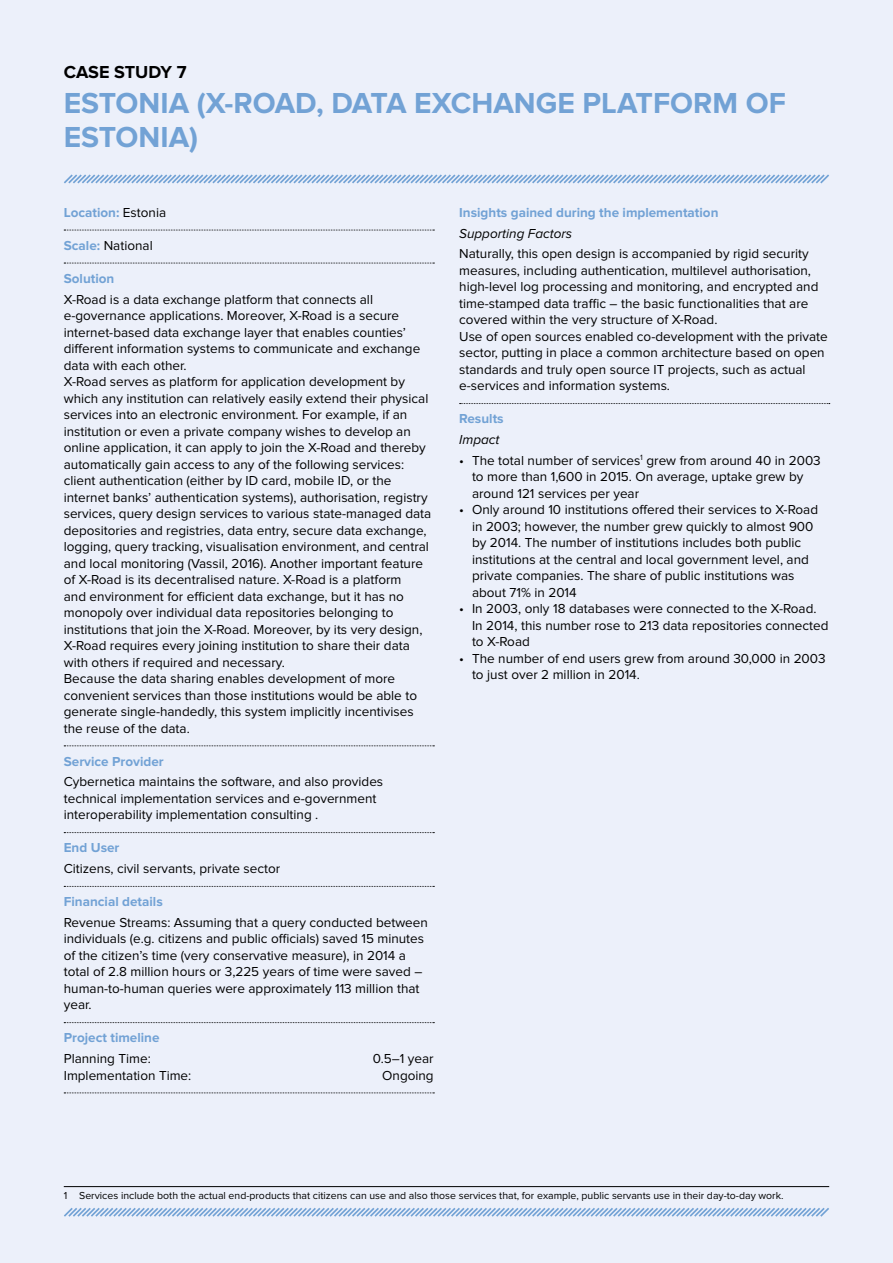
<style>
.page{position:relative;width:893px;height:1263px;background:#ecf0fa}
.page>*{position:absolute;margin:0;border:0;box-sizing:border-box;transform-origin:0 0}
.t1{font:700 30px/34.5px "Proxima Nova";color:#72a2d5}
.t2{font:700 18px "Proxima Nova";letter-spacing:-.005em;color:#000}
.t3{font:13.5px/16.5px "Proxima Nova";color:#000}
.t4{font:700 13.5px "Proxima Nova";color:#72a2d5}
.t5{font:italic 13.5px "Proxima Nova";color:#000}
.t6{font:10.5px "Proxima Nova";color:#000}
.s1{font-weight:400;color:#000}
.s2{font-weight:700;color:#72a2d5}
</style>
<div class="page">
<svg style="left:64px;top:1208px;width:765px;height:9px"></svg>
<svg style="left:64px;top:230px;width:370px;height:1px"></svg>
<svg style="left:64px;top:263px;width:370px;height:1px"></svg>
<svg style="left:64px;top:745px;width:370px;height:1px"></svg>
<svg style="left:64px;top:832px;width:370px;height:1px"></svg>
<svg style="left:64px;top:886px;width:370px;height:1px"></svg>
<svg style="left:64px;top:1022px;width:370px;height:1px"></svg>
<svg style="left:64px;top:1092px;width:370px;height:1px"></svg>
<hr style="left:64px;top:1186px;width:765px;height:1px;background:#000">
<svg style="left:460px;top:403px;width:370px;height:1px"></svg>
<svg style="left:64px;top:174px;width:765px;height:10px"></svg>
<h2 class="t2" style="left:64px;top:62px;width:124px">CASE STUDY 7</h2>
<h1 class="t1" style="left:64px;top:86px;width:724px">ESTONIA (X-ROAD, DATA EXCHANGE PLATFORM OF<br>ESTONIA)</h1>
<p class="t4" style="left:64px;top:205px;width:104px">Location: <span class="s1">Estonia</span></p>
<p class="t3" style="left:64px;top:238px;width:90px"><span class="s2">Scale:</span> National</p>
<p class="t4" style="left:64px;top:271px;width:52px">Solution</p>
<p class="t3" style="left:64px;top:291px;width:369px">X-Road is a data exchange platform that connects all e-governance applications. Moreover, X-Road is a secure internet-based data exchange layer that enables counties’ different information systems to communicate and exchange data with each other.<br>X-Road serves as platform for application development by which any institution can relatively easily extend their physical services into an electronic environment. For example, if an institution or even a private company wishes to develop an online application, it can apply to join the X-Road and thereby automatically gain access to any of the following services: client authentication (either by ID card, mobile ID, or the internet banks’ authentication systems), authorisation, registry services, query design services to various state-managed data depositories and registries, data entry, secure data exchange, logging, query tracking, visualisation environment, and central and local monitoring (Vassil, 2016). Another important feature of X-Road is its decentralised nature. X-Road is a platform<br>and environment for efficient data exchange, but it has no monopoly over individual data repositories belonging to institutions that join the X-Road. Moreover, by its very design, X-Road requires every joining institution to share their data with others if required and necessary.<br>Because the data sharing enables development of more convenient services than those institutions would be able to generate single-handedly, this system implicitly incentivises the reuse of the data.</p>
<p class="t4" style="left:64px;top:753px;width:102px">Service Provider</p>
<p class="t3" style="left:64px;top:774px;width:321px">Cybernetica maintains the software, and also provides technical implementation services and e-government interoperability implementation consulting .</p>
<p class="t4" style="left:64px;top:840px;width:57px">End User</p>
<p class="t3" style="left:64px;top:861px;width:218px">Citizens, civil servants, private sector</p>
<p class="t4" style="left:64px;top:894px;width:100px">Financial details</p>
<p class="t3" style="left:64px;top:915px;width:366px">Revenue Streams: Assuming that a query conducted between individuals (e.g. citizens and public officials) saved 15 minutes of the citizen’s time (very conservative measure), in 2014 a total of 2.8 million hours or 3,225 years of time were saved – human-to-human queries were approximately 113 million that year.</p>
<p class="t4" style="left:64px;top:1030px;width:97px">Project timeline</p>
<p class="t3" style="left:64px;top:1051px;width:89px">Planning Time:</p>
<p class="t3" style="left:373px;top:1051px;width:62px">0.5–1 year</p>
<p class="t3" style="left:64px;top:1067px;width:129px">Implementation Time:</p>
<p class="t3" style="left:382px;top:1067px;width:53px">Ongoing</p>
<p class="t4" style="left:459px;top:205px;width:261px">Insights gained during the implementation</p>
<p class="t5" style="left:459px;top:226px;width:114px">Supporting Factors</p>
<p class="t3" style="left:459px;top:246px;width:370px">Naturally, this open design is accompanied by rigid security measures, including authentication, multilevel authorisation, high-level log processing and monitoring, and encrypted and time-stamped data traffic – the basic functionalities that are covered within the very structure of X-Road.<br>Use of open sources enabled co-development with the private sector, putting in place a common architecture based on open standards and truly open source IT projects, such as actual e-services and information systems.</p>
<p class="t4" style="left:459px;top:411px;width:46px">Results</p>
<p class="t5" style="left:459px;top:432px;width:42px">Impact</p>
<p class="t3" style="left:472px;top:453px;width:350px;text-indent:-13px">• The total number of services<sup>1</sup> grew from around 40 in 2003 to more than 1,600 in 2015. On average, uptake grew by around 121 services per year</p>
<p class="t3" style="left:472px;top:502px;width:348px;text-indent:-13px">• Only around 10 institutions offered their services to X-Road in 2003; however, the number grew quickly to almost 900 by 2014. The number of institutions includes both public institutions at the central and local government level, and private companies. The share of public institutions was about 71% in 2014</p>
<p class="t3" style="left:472px;top:601px;width:358px;text-indent:-13px">• In 2003, only 18 databases were connected to the X-Road.<br>In 2014, this number rose to 213 data repositories connected to X-Road</p>
<p class="t3" style="left:472px;top:651px;width:355px;text-indent:-13px">• The number of end users grew from around 30,000 in 2003 to just over 2 million in 2014.</p>
<p class="t6" style="left:64px;top:1191px;width:721px">1 Services include both the actual end-products that citizens can use and also those services that, for example, public servants use in their day-to-day work.</p>
</div>
